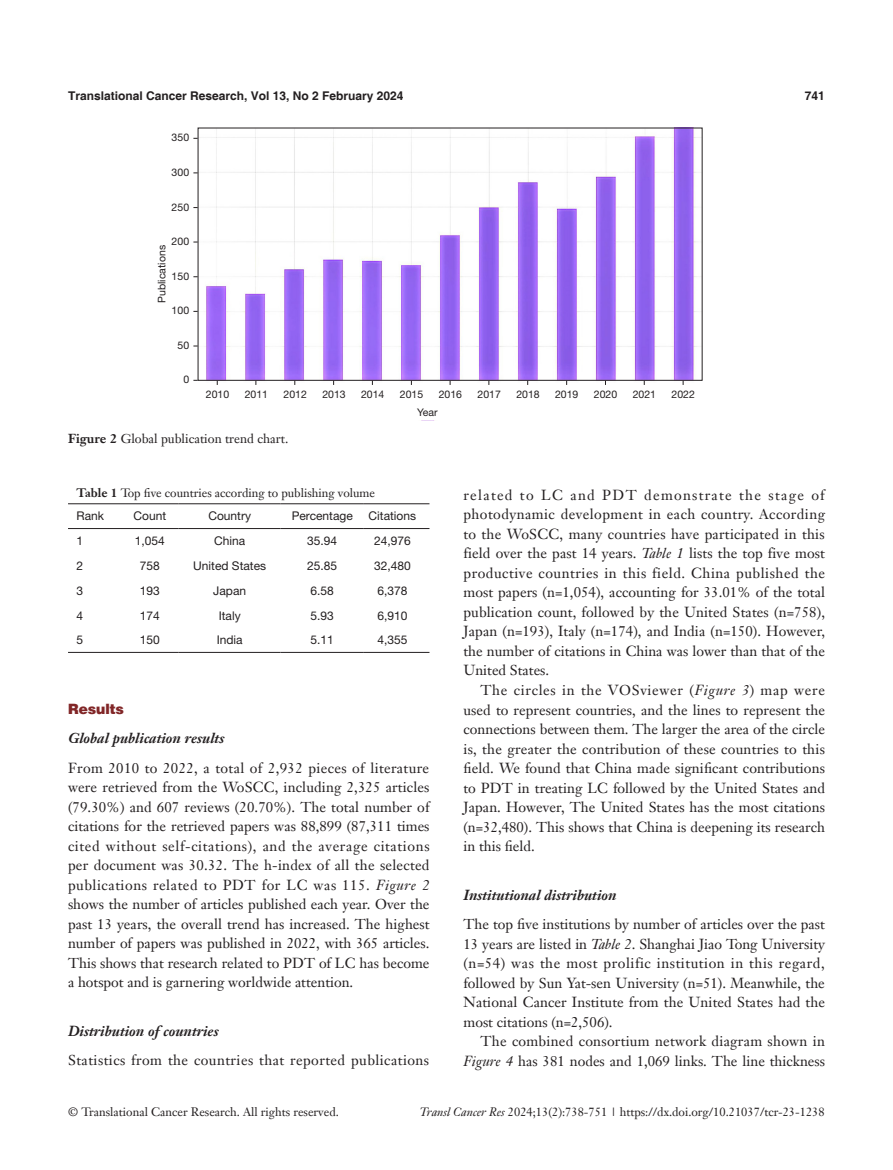
<style>
.page{position:relative;width:893px;height:1170px;background:#fff}
.page>*{position:absolute;margin:0;border:0;box-sizing:border-box;transform-origin:0 0}
.t1{font:14.25px/19.5px "Janson Text LT";color:#231f20;text-align:justify}
.t2{font:14.25px "Janson Text LT";letter-spacing:.03em;color:#231f20}
._2ji-6_5{font:italic 700 14.25px "Janson Text LT";color:#231f20}
._2ji-zhengti{font:italic 700 14.25px "Janson Text LT";color:#231f20}
._1ji-zhengti{font:900 14.25px "Helvetica";color:#812627}
.t3{font:12.75px "Janson Text LT";color:#231f20}
.t4{font:12px "Janson Text LT";color:#231f20}
.t5{font:12px "Helvetica Neue LT Pro";color:#231f20}
.t6{font:700 12px "Helvetica";color:#231f20}
.t7{font:10.5px "Helvetica Neue LT Pro";color:#231f20}
.s1{font-weight:700}
.s2{font-style:italic}
</style>
<div class="page">
<img style="left:193px;top:128px;width:509px;height:257px">
<hr style="left:68px;top:503px;width:53px;height:1px;background:#231f20">
<hr style="left:121px;top:503px;width:58px;height:1px;background:#231f20">
<hr style="left:179px;top:503px;width:102px;height:1px;background:#231f20">
<hr style="left:281px;top:503px;width:83px;height:1px;background:#231f20">
<hr style="left:364px;top:503px;width:65px;height:1px;background:#231f20">
<hr style="left:68px;top:528px;width:53px;height:1px;background:#231f20">
<hr style="left:121px;top:528px;width:58px;height:1px;background:#231f20">
<hr style="left:179px;top:528px;width:102px;height:1px;background:#231f20">
<hr style="left:281px;top:528px;width:83px;height:1px;background:#231f20">
<hr style="left:364px;top:528px;width:65px;height:1px;background:#231f20">
<hr style="left:68px;top:652px;width:53px;height:1px;background:#231f20">
<hr style="left:121px;top:652px;width:58px;height:1px;background:#231f20">
<hr style="left:179px;top:652px;width:102px;height:1px;background:#231f20">
<hr style="left:281px;top:652px;width:83px;height:1px;background:#231f20">
<hr style="left:364px;top:652px;width:65px;height:1px;background:#231f20">
<p class="t6" style="left:68px;top:88px;width:337px">Translational Cancer Research, Vol 13, No 2 February 2024</p>
<p class="t6" style="left:805px;top:88px;width:22px">741</p>
<p class="t7" style="left:172px;top:131px;width:19px">350</p>
<p class="t7" style="left:172px;top:166px;width:19px">300</p>
<p class="t7" style="left:172px;top:200px;width:19px">250</p>
<p class="t7" style="left:172px;top:235px;width:19px">200</p>
<p class="t7" style="left:172px;top:269px;width:19px">150</p>
<p class="t7" style="left:172px;top:304px;width:19px">100</p>
<p class="t7" style="left:177px;top:338px;width:13px">50</p>
<p class="t7" style="left:183px;top:373px;width:7px">0</p>
<p class="t7" style="left:155px;top:303px;width:59px;rotate:-90deg">Publications</p>
<p class="t7" style="left:206px;top:388px;width:25px">2010</p>
<p class="t7" style="left:245px;top:388px;width:25px">2011</p>
<p class="t7" style="left:284px;top:388px;width:25px">2012</p>
<p class="t7" style="left:322px;top:388px;width:25px">2013</p>
<p class="t7" style="left:361px;top:388px;width:25px">2014</p>
<p class="t7" style="left:400px;top:388px;width:25px">2015</p>
<p class="t7" style="left:439px;top:388px;width:25px">2016</p>
<p class="t7" style="left:477px;top:388px;width:25px">2017</p>
<p class="t7" style="left:516px;top:388px;width:25px">2018</p>
<p class="t7" style="left:555px;top:388px;width:25px">2019</p>
<p class="t7" style="left:594px;top:388px;width:25px">2020</p>
<p class="t7" style="left:633px;top:388px;width:25px">2021</p>
<p class="t7" style="left:671px;top:388px;width:25px">2022</p>
<p class="t7" style="left:417px;top:406px;width:22px">Year</p>
<p class="t3" style="left:68px;top:431px;width:222px"><span class="s1">Figure 2</span> Global publication trend chart.</p>
<p class="t4" style="left:77px;top:485px;width:300px"><span class="s1">Table 1</span> Top five countries according to publishing volume</p>
<p class="t5" style="left:77px;top:508px;width:29px">Rank</p>
<p class="t5" style="left:134px;top:508px;width:34px">Count</p>
<p class="t5" style="left:208px;top:508px;width:44px">Country</p>
<p class="t5" style="left:292px;top:508px;width:63px">Percentage</p>
<p class="t5" style="left:369px;top:508px;width:49px">Citations</p>
<p class="t5" style="left:77px;top:533px;width:8px">1</p>
<p class="t5" style="left:135px;top:533px;width:32px">1,054</p>
<p class="t5" style="left:214px;top:533px;width:33px">China</p>
<p class="t5" style="left:307px;top:533px;width:32px">35.94</p>
<p class="t5" style="left:374px;top:533px;width:38px">24,976</p>
<p class="t5" style="left:77px;top:558px;width:8px">2</p>
<p class="t5" style="left:140px;top:558px;width:22px">758</p>
<p class="t5" style="left:193px;top:558px;width:74px">United States</p>
<p class="t5" style="left:307px;top:558px;width:32px">25.85</p>
<p class="t5" style="left:374px;top:558px;width:38px">32,480</p>
<p class="t5" style="left:77px;top:583px;width:8px">3</p>
<p class="t5" style="left:140px;top:583px;width:22px">193</p>
<p class="t5" style="left:213px;top:583px;width:34px">Japan</p>
<p class="t5" style="left:311px;top:583px;width:25px">6.58</p>
<p class="t5" style="left:377px;top:583px;width:32px">6,378</p>
<p class="t5" style="left:77px;top:607px;width:8px">4</p>
<p class="t5" style="left:140px;top:607px;width:22px">174</p>
<p class="t5" style="left:219px;top:607px;width:23px">Italy</p>
<p class="t5" style="left:311px;top:607px;width:25px">5.93</p>
<p class="t5" style="left:377px;top:607px;width:32px">6,910</p>
<p class="t5" style="left:77px;top:632px;width:8px">5</p>
<p class="t5" style="left:140px;top:632px;width:22px">150</p>
<p class="t5" style="left:217px;top:632px;width:28px">India</p>
<p class="t5" style="left:311px;top:632px;width:25px">5.11</p>
<p class="t5" style="left:377px;top:632px;width:32px">4,355</p>
<p class="_1ji-zhengti" style="left:68px;top:700px;width:58px">Results</p>
<p class="_2ji-zhengti" style="left:68px;top:729px;width:158px">Global publication results</p>
<p class="t1" style="left:68px;top:757px;width:363px">From 2010 to 2022, a total of 2,932 pieces of literature were retrieved from the WoSCC, including 2,325 articles (79.30%) and 607 reviews (20.70%). The total number of citations for the retrieved papers was 88,899 (87,311 times cited without self-citations), and the average citations per document was 30.32. The h-index of all the selected publications related to PDT for LC was 115. <span class="s2">Figure 2 </span>shows the number of articles published each year. Over the past 13 years, the overall trend has increased. The highest number of papers was published in 2022, with 365 articles.<br>This shows that research related to PDT of LC has become a hotspot and is garnering worldwide attention.</p>
<p class="_2ji-6_5" style="left:68px;top:1021px;width:152px">Distribution of countries</p>
<p class="t2" style="left:68px;top:1051px;width:363px">Statistics from the countries that reported publications</p>
<p class="t1" style="left:463px;top:485px;width:363px">related to LC and PDT demonstrate the stage of photodynamic development in each country. According to the WoSCC, many countries have participated in this field over the past 14 years. <span class="s2">Table 1</span> lists the top five most productive countries in this field. China published the most papers (n=1,054), accounting for 33.01% of the total publication count, followed by the United States (n=758), Japan (n=193), Italy (n=174), and India (n=150). However, the number of citations in China was lower than that of the United States.</p>
<p class="t1" style="left:463px;top:680px;width:363px;text-indent:17px">The circles in the VOSviewer (<span class="s2">Figure 3</span>) map were used to represent countries, and the lines to represent the connections between them. The larger the area of the circle is, the greater the contribution of these countries to this field. We found that China made significant contributions to PDT in treating LC followed by the United States and Japan. However, The United States has the most citations (n=32,480). This shows that China is deepening its research in this field.</p>
<p class="_2ji-6_5" style="left:463px;top:885px;width:155px">Institutional distribution</p>
<p class="t1" style="left:463px;top:914px;width:363px">The top five institutions by number of articles over the past 13 years are listed in <span class="s2">Table 2</span>. Shanghai Jiao Tong University (n=54) was the most prolific institution in this regard, followed by Sun Yat-sen University (n=51). Meanwhile, the National Cancer Institute from the United States had the most citations (n=2,506).</p>
<p class="t1" style="left:463px;top:1031px;width:363px;text-align:right">The combined consortium network diagram shown in<br><span class="s2">Figure 4</span> has 381 nodes and 1,069 links. The line thickness</p>
<p class="t4" style="left:68px;top:1104px;width:272px">© Translational Cancer Research. All rights reserved.</p>
<p class="t4" style="left:420px;top:1104px;width:406px"><span class="s2">Transl Cancer Res</span> 2024;13(2):738-751 | https://dx.doi.org/10.21037/tcr-23-1238</p>
</div>
